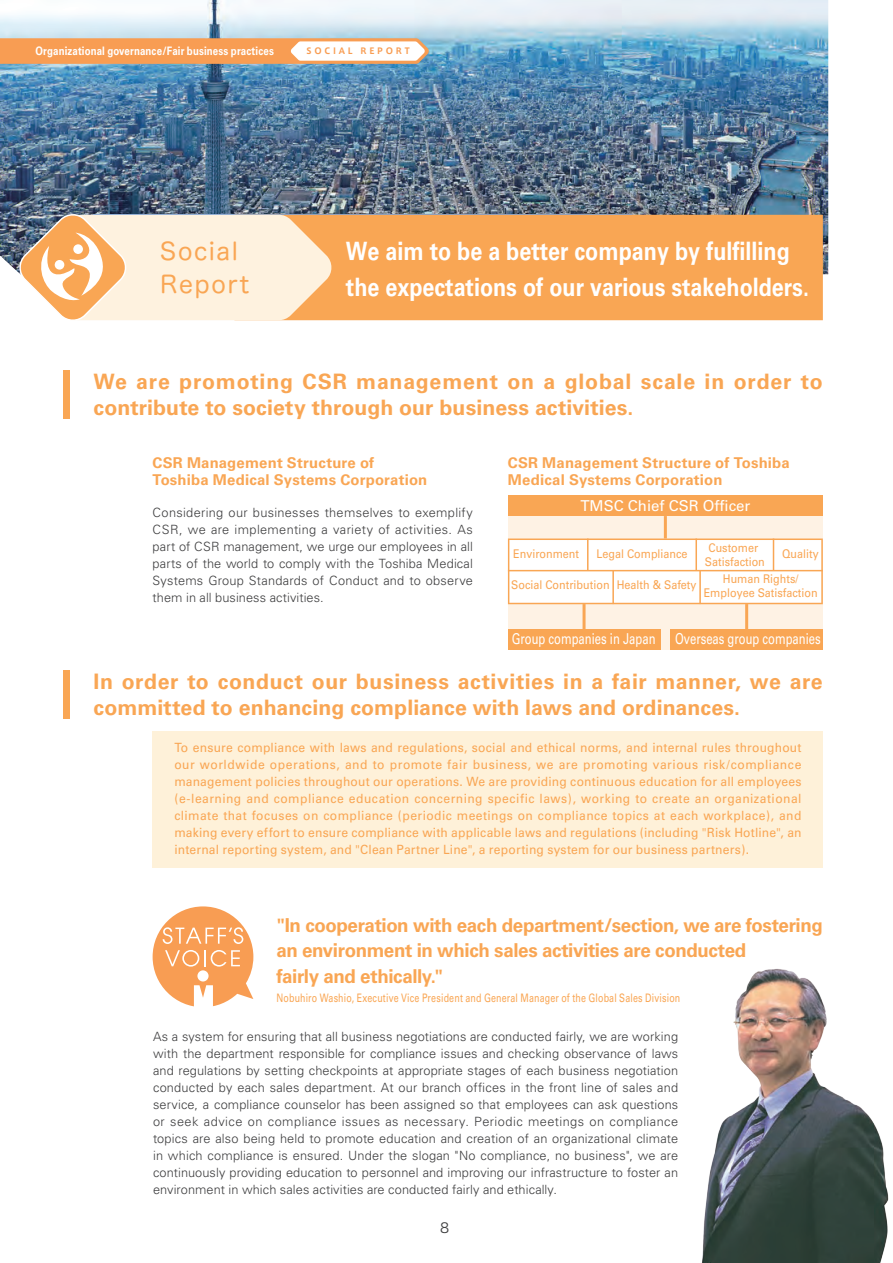
<style>
.page{position:relative;width:893px;height:1263px;background:#fff}
.page>*{position:absolute;margin:0;border:0;box-sizing:border-box;transform-origin:0 0}
.t1{font:700 25.35px/35.7px "Univers";color:#fff;scale:.85 1}
.t2{font:23.85px/32.8px "Hira Maru Pro N W4";letter-spacing:.075em;color:#f9a654}
.t3{font:700 21.3px/25.5px "Univers";letter-spacing:.015em;color:#f9a654}
.t4{font:700 19.2px/25.5px "Univers";letter-spacing:-.02em;color:#f9a654}
.t5{font:15px "Univers";color:#fff;scale:.75 1}
.t6{font:15px "Univers";color:#fff}
.t7{font:700 14.85px/17px "Univers";letter-spacing:.015em;color:#f9a654}
.t8{font:13.8px "Hira Kaku Pro W3";color:#3e3e3f}
.t9{font:300 12.75px/17px "Univers";letter-spacing:.005em;color:#3e3e3f;text-align:justify}
.t10{font:12.75px/17px "Univers";letter-spacing:.015em;color:#f9a654;text-align:justify;scale:.95 1}
.t11{font:12px/13.5px "Univers";color:#f9a654;text-align:center;scale:.9 1}
.t12{font:11.7px "Univers";letter-spacing:.02em;color:#f9a654;scale:.76 1}
.t13{font:700 11.7px "Univers";letter-spacing:.01em;color:#fff;scale:.83 1}
.t14{font:700 8.55px "Axis Std";letter-spacing:.325em;color:#f89d53}
</style>
<div class="page">
<img style="left:0;top:0;width:828px;height:274px">
<div style="left:153px;top:731px;width:670px;height:136px;background:#fef1d9"></div>
<img style="left:702px;top:969px;width:187px;height:294px">
<div style="left:234px;top:215px;width:589px;height:105px;background:#f9a654"></div>
<svg style="left:16px;top:211px;width:317px;height:110px"></svg>
<div style="left:64px;top:370px;width:6px;height:49px;background:#f9a654"></div>
<svg style="left:153px;top:906px;width:100px;height:101px"></svg>
<div style="left:64px;top:670px;width:6px;height:49px;background:#f9a654"></div>
<div style="left:508px;top:495px;width:315px;height:154px;background:#fef2e4"></div>
<div style="left:508px;top:495px;width:315px;height:21px;background:#f9a654"></div>
<div style="left:508px;top:629px;width:152px;height:20px;background:#f9a654"></div>
<svg style="left:508px;top:538px;width:315px;height:66px;background:#fef9f4"></svg>
<div style="left:670px;top:629px;width:153px;height:20px;background:#f9a654"></div>
<hr style="left:587px;top:538px;width:1px;height:32px;background:#f9a654">
<hr style="left:612px;top:570px;width:2px;height:34px;background:#f9a654">
<hr style="left:699px;top:570px;width:2px;height:34px;background:#f9a654">
<hr style="left:695px;top:538px;width:2px;height:32px;background:#f9a654">
<hr style="left:773px;top:538px;width:1px;height:32px;background:#f9a654">
<hr style="left:664px;top:516px;width:3px;height:22px;background:#f9a654">
<hr style="left:583px;top:604px;width:3px;height:25px;background:#f9a654">
<hr style="left:745px;top:604px;width:3px;height:25px;background:#f9a654">
<hr style="left:508px;top:570px;width:315px;height:1px;background:#f9a654">
<svg style="left:0;top:38px;width:429px;height:26px"></svg>
<p class="t13" style="left:36px;top:44px;width:289px">Organizational governance/Fair business practices</p>
<p class="t14" style="left:307px;top:45px;width:105px">SOCIAL REPORT</p>
<h2 class="t2" style="left:160px;top:233px;width:90px">Social<br>Report</h2>
<h1 class="t1" style="left:346px;top:233px;width:546px">We aim to be a better company by fulfilling the expectations of our various stakeholders.</h1>
<h3 class="t3" style="left:94px;top:369px;width:731px">We are promoting CSR management on a global scale in order to contribute to society through our business activities.</h3>
<p class="t7" style="left:153px;top:454px;width:276px">CSR Management Structure of<br>Toshiba Medical Systems Corporation</p>
<p class="t9" style="left:153px;top:504px;width:322px">Considering our businesses themselves to exemplify CSR, we are implementing a variety of activities. As part of CSR management, we urge our employees in all parts of the world to comply with the Toshiba Medical Systems Group Standards of Conduct and to observe them in all business activities.</p>
<p class="t7" style="left:508px;top:454px;width:283px">CSR Management Structure of Toshiba<br>Medical Systems Corporation</p>
<p class="t6" style="left:580px;top:497px;width:172px">TMSC Chief CSR Officer</p>
<p class="t11" style="left:596px;top:547px;width:103px">Legal Compliance</p>
<p class="t11" style="left:705px;top:541px;width:68px">Customer<br>Satisfaction</p>
<p class="t11" style="left:513px;top:547px;width:75px">Environment</p>
<p class="t11" style="left:782px;top:547px;width:42px">Quality</p>
<p class="t11" style="left:511px;top:578px;width:207px">Social Contribution Health &amp; Safety</p>
<p class="t11" style="left:704px;top:572px;width:128px">Human Rights/<br>Employee Satisfaction</p>
<p class="t5" style="left:512px;top:630px;width:193px">Group companies in Japan</p>
<p class="t5" style="left:675px;top:630px;width:196px">Overseas group companies</p>
<h3 class="t3" style="left:94px;top:669px;width:731px">In order to conduct our business activities in a fair manner, we are committed to enhancing compliance with laws and ordinances.</h3>
<p class="t10" style="left:174px;top:739px;width:662px">To ensure compliance with laws and regulations, social and ethical norms, and internal rules throughout our worldwide operations, and to promote fair business, we are promoting various risk/compliance management policies throughout our operations. We are providing continuous education for all employees (e-learning and compliance education concerning specific laws), working to create an organizational climate that focuses on compliance (periodic meetings on compliance topics at each workplace), and making every effort to ensure compliance with applicable laws and regulations (including "Risk Hotline", an internal reporting system, and "Clean Partner Line", a reporting system for our business partners).</p>
<h3 class="t4" style="left:276px;top:912px;width:548px">"In cooperation with each department/section, we are fostering an environment in which sales activities are conducted<br>fairly and ethically."</h3>
<p class="t12" style="left:276px;top:991px;width:533px">Nobuhiro Washio, Executive Vice President and General Manager of the Global Sales Division</p>
<p class="t9" style="left:153px;top:1028px;width:527px">As a system for ensuring that all business negotiations are conducted fairly, we are working with the department responsible for compliance issues and checking observance of laws and regulations by setting checkpoints at appropriate stages of each business negotiation conducted by each sales department. At our branch offices in the front line of sales and service, a compliance counselor has been assigned so that employees can ask questions or seek advice on compliance issues as necessary. Periodic meetings on compliance topics are also being held to promote education and creation of an organizational climate in which compliance is ensured. Under the slogan "No compliance, no business", we are continuously providing education to personnel and improving our infrastructure to foster an environment in which sales activities are conducted fairly and ethically.</p>
<p class="t8" style="left:440px;top:1215px;width:11px">8</p>
</div>
